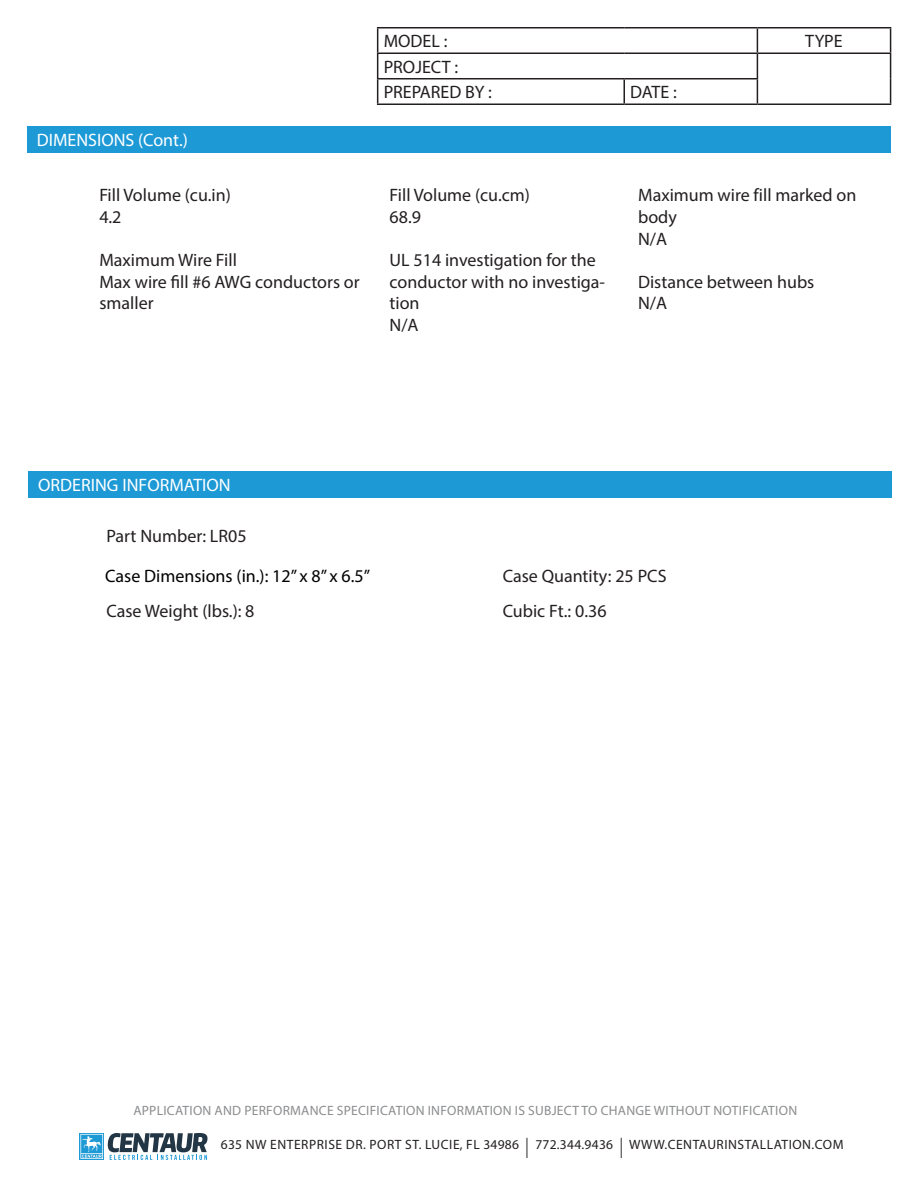
<style>
.page{position:relative;width:918px;height:1188px;background:#fff}
.page>*{position:absolute;margin:0;border:0;box-sizing:border-box;transform-origin:0 0}
.t1{font:18px/21.6px "Myriad Pro";color:#231f20}
.t2{font:18px "Myriad Pro";color:#fff}
.t3{font:18px "Myriad Pro";color:#000}
.t4{font:13.5px "Myriad Pro";letter-spacing:.02em;color:#8b8c8e}
.t5{font:13.5px "Myriad Pro";letter-spacing:.04em;color:#231f20}
.s1{font-size:20.25px}
</style>
<div class="page">
<svg style="left:80px;top:1133px;width:128px;height:27px"></svg>
<hr style="left:377px;top:27px;width:247px;height:1px;background:#231f20">
<hr style="left:624px;top:27px;width:133px;height:1px;background:#231f20">
<hr style="left:757px;top:27px;width:134px;height:1px;background:#231f20">
<hr style="left:377px;top:52px;width:247px;height:2px;background:#231f20">
<hr style="left:624px;top:52px;width:133px;height:2px;background:#231f20">
<hr style="left:757px;top:52px;width:134px;height:2px;background:#231f20">
<hr style="left:377px;top:78px;width:247px;height:2px;background:#231f20">
<svg style="left:377px;top:28px;width:1px;height:76px"></svg>
<hr style="left:624px;top:78px;width:134px;height:2px;background:#231f20">
<hr style="left:623px;top:80px;width:2px;height:24px;background:#231f20">
<svg style="left:757px;top:28px;width:1px;height:76px"></svg>
<svg style="left:890px;top:28px;width:1px;height:76px"></svg>
<hr style="left:377px;top:104px;width:247px;height:1px;background:#231f20">
<hr style="left:624px;top:104px;width:133px;height:1px;background:#231f20">
<hr style="left:757px;top:104px;width:134px;height:1px;background:#231f20">
<div style="left:28px;top:471px;width:864px;height:27px;background:#1d99d6"></div>
<div style="left:27px;top:126px;width:864px;height:27px;background:#1d99d6"></div>
<p class="t2" style="left:37px;top:129px;width:153px">DIMENSIONS (Cont.)</p>
<p class="t1" style="left:99px;top:184px;width:133px">Fill Volume (cu.in)<br>4.2</p>
<p class="t1" style="left:99px;top:249px;width:262px">Maximum Wire Fill<br>Max wire fill #6 AWG conductors or smaller</p>
<p class="t1" style="left:384px;top:30px;width:65px">MODEL :</p>
<p class="t1" style="left:805px;top:30px;width:39px">TYPE</p>
<p class="t1" style="left:384px;top:54px;width:110px;line-height:25.5px">PROJECT :<br>PREPARED BY :</p>
<p class="t1" style="left:630px;top:81px;width:48px">DATE :</p>
<p class="t1" style="left:390px;top:184px;width:142px">Fill Volume (cu.cm)<br>68.9</p>
<p class="t1" style="left:390px;top:249px;width:217px">UL 514 investigation for the conductor with no investiga&shy;tion<br>N/A</p>
<p class="t1" style="left:638px;top:184px;width:220px">Maximum wire fill marked on body<br>N/A</p>
<p class="t1" style="left:638px;top:271px;width:178px">Distance between hubs<br>N/A</p>
<p class="t2" style="left:38px;top:474px;width:194px">ORDERING INFORMATION</p>
<p class="t1" style="left:106px;top:525px;width:142px">Part Number: LR05</p>
<p class="t3" style="left:105px;top:565px;width:266px">Case Dimensions (in.): 12” x 8” x 6.5”</p>
<p class="t1" style="left:503px;top:565px;width:165px">Case Quantity: 25 PCS</p>
<p class="t1" style="left:106px;top:600px;width:150px">Case Weight (lbs.): 8</p>
<p class="t1" style="left:503px;top:600px;width:105px">Cubic Ft.: 0.36</p>
<p class="t4" style="left:133px;top:1102px;width:665px">APPLICATION AND PERFORMANCE SPECIFICATION INFORMATION IS SUBJECT TO CHANGE WITHOUT NOTIFICATION</p>
<p class="t5" style="left:221px;top:1136px;width:624px">635 NW ENTERPRISE DR. PORT ST. LUCIE, FL 34986 <span class="s1">|</span> 772.344.9436 <span class="s1">|</span> WWW.CENTAURINSTALLATION.COM</p>
</div>
